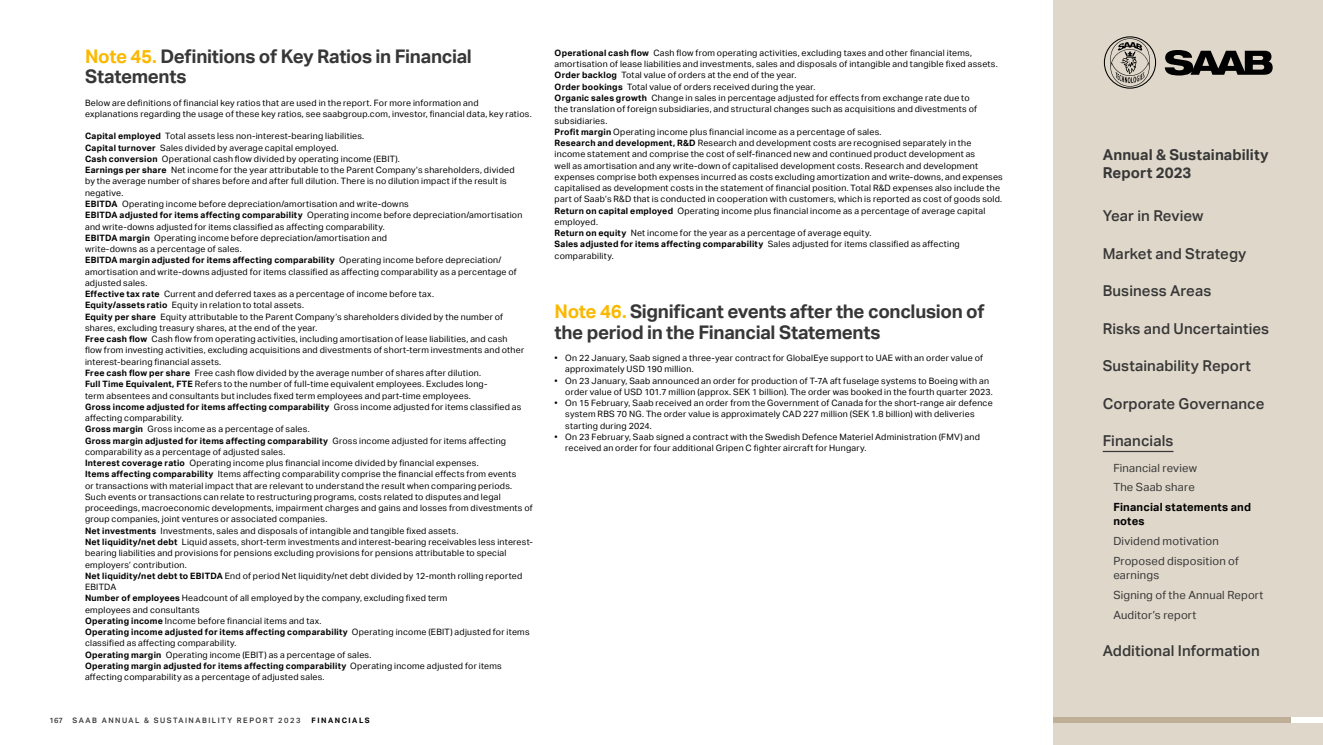
<style>
.page{position:relative;width:1323px;height:745px;background:#fff}
.page>*{position:absolute;margin:0;border:0;box-sizing:border-box;transform-origin:0 0}
.t1{font:700 18.75px/20px "Aktiv Grotesk";letter-spacing:-.015em;color:#373737}
.t2{font:500 15px "Aktiv Grotesk";letter-spacing:.005em;color:#373737}
.t3{font:700 15px/18.8px "Aktiv Grotesk";letter-spacing:.005em;color:#373737}
.t4{font:11.25px/19.8px "Aktiv Grotesk";letter-spacing:.02em;color:#373737}
.t5{font:700 11.25px/14.4px "Aktiv Grotesk";letter-spacing:.02em;color:#000}
.t6{font:8.75px/11.2px "Aktiv Grotesk";letter-spacing:.025em;color:#000}
.t7{font:500 7.5px "Aktiv Grotesk";letter-spacing:.2em;color:#333}
.t8{font:700 7.5px "Aktiv Grotesk";letter-spacing:.2em;color:#000}
.s1{color:#fab900}
.s2{font-weight:700}
</style>
<div class="page">
<div style="left:1053px;top:0;width:270px;height:744px;background:#dfd7ca"></div>
<div style="left:1053px;top:716px;width:270px;height:6px;background:#fff"></div>
<div style="left:1053px;top:716px;width:237px;height:6px;background:#beaf96"></div>
<hr style="left:1103px;top:450px;width:70px;height:2px;background:#373737">
<svg style="left:1165px;top:50px;width:108px;height:25px"></svg>
<svg style="left:1104px;top:36px;width:52px;height:53px"></svg>
<h1 class="t1" style="left:85px;top:47px;width:388px"><span class="s1">Note 45.</span> Definitions of Key Ratios in Financial<br>Statements</h1>
<p class="t6" style="left:85px;top:97px;width:448px">Below are definitions of financial key ratios that are used in the report. For more information and explanations regarding the usage of these key ratios, see saabgroup.com, investor, financial data, key ratios.</p>
<p class="t6" style="left:85px;top:131px;width:449px"><span class="s2">Capital employed</span> Total assets less non-interest-bearing liabilities.<br><span class="s2">Capital turnover</span> Sales divided by average capital employed.<br><span class="s2">Cash conversion</span> Operational cash flow divided by operating income (EBIT).<br><span class="s2">Earnings per share</span> Net income for the year attributable to the Parent Company’s shareholders, divided<br>by the average number of shares before and after full dilution. There is no dilution impact if the result is negative.<br><span class="s2">EBITDA</span> Operating income before depreciation/amortisation and write-downs<br><span class="s2">EBITDA adjusted for items affecting comparability</span> Operating income before depreciation/amortisation and write-downs adjusted for items classified as affecting comparability.<br><span class="s2">EBITDA margin</span> Operating income before depreciation/amortisation and<br>write-downs as a percentage of sales.<br><span class="s2">EBITDA margin adjusted for items affecting comparability</span> Operating income before depreciation/ amortisation and write-downs adjusted for items classified as affecting comparability as a percentage of adjusted sales.<br><span class="s2">Effective tax rate</span> Current and deferred taxes as a percentage of income before tax.<br><span class="s2">Equity/assets ratio</span> Equity in relation to total assets.<br><span class="s2">Equity per share</span> Equity attributable to the Parent Company’s shareholders divided by the number of shares, excluding treasury shares, at the end of the year.<br><span class="s2">Free cash flow</span> Cash flow from operating activities, including amortisation of lease liabilities, and cash<br>flow from investing activities, excluding acquisitions and divestments of short-term investments and other interest-bearing financial assets.<br><span class="s2">Free cash flow per share</span> Free cash flow divided by the average number of shares after dilution.<br><span class="s2">Full Time Equivalent, FTE</span> Refers to the number of full-time equivalent employees. Excludes long-<br>term absentees and consultants but includes fixed term employees and part-time employees.<br><span class="s2">Gross income adjusted for items affecting comparability</span> Gross income adjusted for items classified as affecting comparability.<br><span class="s2">Gross margin</span> Gross income as a percentage of sales.<br><span class="s2">Gross margin adjusted for items affecting comparability</span> Gross income adjusted for items affecting comparability as a percentage of adjusted sales.<br><span class="s2">Interest coverage ratio</span> Operating income plus financial income divided by financial expenses.<br><span class="s2">Items affecting comparability</span> Items affecting comparability comprise the financial effects from events<br>or transactions with material impact that are relevant to understand the result when comparing periods.<br>Such events or transactions can relate to restructuring programs, costs related to disputes and legal proceedings, macroeconomic developments, impairment charges and gains and losses from divestments of group companies, joint ventures or associated companies.<br><span class="s2">Net investments</span> Investments, sales and disposals of intangible and tangible fixed assets.<br><span class="s2">Net liquidity/net debt</span> Liquid assets, short-term investments and interest-bearing receivables less interest&shy;bearing liabilities and provisions for pensions excluding provisions for pensions attributable to special employers’ contribution.<br><span class="s2">Net liquidity/net debt to EBITDA</span> End of period Net liquidity/net debt divided by 12-month rolling reported EBITDA<br><span class="s2">Number of employees</span> Headcount of all employed by the company, excluding fixed term<br>employees and consultants<br><span class="s2">Operating income</span> Income before financial items and tax.<br><span class="s2">Operating income adjusted for items affecting comparability</span> Operating income (EBIT) adjusted for items classified as affecting comparability.<br><span class="s2">Operating margin</span> Operating income (EBIT) as a percentage of sales.<br><span class="s2">Operating margin adjusted for items affecting comparability</span> Operating income adjusted for items affecting comparability as a percentage of adjusted sales.</p>
<p class="t7" style="left:50px;top:715px;width:15px">167</p>
<p class="t7" style="left:72px;top:715px;width:230px">SAAB ANNUAL &amp; SUSTAINABILITY REPORT 2023</p>
<p class="t8" style="left:312px;top:715px;width:60px">FINANCIALS</p>
<p class="t6" style="left:555px;top:47px;width:450px"><span class="s2">Operational cash flow</span> Cash flow from operating activities, excluding taxes and other financial items, amortisation of lease liabilities and investments, sales and disposals of intangible and tangible fixed assets.<br><span class="s2">Order backlog</span> Total value of orders at the end of the year.<br><span class="s2">Order bookings</span> Total value of orders received during the year.<br><span class="s2">Organic sales growth</span> Change in sales in percentage adjusted for effects from exchange rate due to<br>the translation of foreign subsidiaries, and structural changes such as acquisitions and divestments of subsidiaries.<br><span class="s2">Profit margin</span> Operating income plus financial income as a percentage of sales.<br><span class="s2">Research and development, R&amp;D</span> Research and development costs are recognised separately in the income statement and comprise the cost of self-financed new and continued product development as<br>well as amortisation and any write-down of capitalised development costs. Research and development expenses comprise both expenses incurred as costs excluding amortization and write-downs, and expenses capitalised as development costs in the statement of financial position. Total R&amp;D expenses also include the part of Saab’s R&amp;D that is conducted in cooperation with customers, which is reported as cost of goods sold.<br><span class="s2">Return on capital employed</span> Operating income plus financial income as a percentage of average capital employed.<br><span class="s2">Return on equity</span> Net income for the year as a percentage of average equity.<br><span class="s2">Sales adjusted for items affecting comparability</span> Sales adjusted for items classified as affecting comparability.</p>
<h1 class="t1" style="left:555px;top:302px;width:431px"><span class="s1">Note 46.</span> Significant events after the conclusion of the period in the Financial Statements</h1>
<p class="t6" style="left:565px;top:352px;width:419px;text-indent:-11px">• On 22 January, Saab signed a three-year contract for GlobalEye support to UAE with an order value of approximately USD 190 million.</p>
<p class="t6" style="left:565px;top:374px;width:429px;text-indent:-11px">• On 23 January, Saab announced an order for production of T-7A aft fuselage systems to Boeing with an order value of USD 101.7 million (approx. SEK 1 billion). The order was booked in the fourth quarter 2023.</p>
<p class="t6" style="left:565px;top:397px;width:429px;text-indent:-11px">• On 15 February, Saab received an order from the Government of Canada for the short-range air defence system RBS 70 NG. The order value is approximately CAD 227 million (SEK 1.8 billion) with deliveries starting during 2024.</p>
<p class="t6" style="left:565px;top:431px;width:416px;text-indent:-11px">• On 23 February, Saab signed a contract with the Swedish Defence Materiel Administration (FMV) and received an order for four additional Gripen C fighter aircraft for Hungary.</p>
<h2 class="t3" style="left:1103px;top:145px;width:167px">Annual &amp; Sustainability<br>Report 2023</h2>
<h2 class="t2" style="left:1103px;top:207px;width:102px">Year in Review</h2>
<h2 class="t2" style="left:1103px;top:244px;width:145px">Market and Strategy</h2>
<h2 class="t2" style="left:1103px;top:282px;width:110px">Business Areas</h2>
<h2 class="t2" style="left:1103px;top:319px;width:168px">Risks and Uncertainties</h2>
<h2 class="t2" style="left:1103px;top:357px;width:150px">Sustainability Report</h2>
<h2 class="t2" style="left:1103px;top:394px;width:163px">Corporate Governance</h2>
<h2 class="t2" style="left:1103px;top:432px;width:72px">Financials</h2>
<p class="t4" style="left:1113px;top:457px;width:85px">Financial review<br>The Saab share</p>
<p class="t5" style="left:1113px;top:499px;width:139px">Financial statements and notes</p>
<p class="t4" style="left:1113px;top:531px;width:127px">Dividend motivation<br>Proposed disposition of</p>
<p class="t4" style="left:1113px;top:565px;width:152px">earnings<br>Signing of the Annual Report<br>Auditor’s report</p>
<h2 class="t2" style="left:1103px;top:641px;width:159px">Additional Information</h2>
</div>
